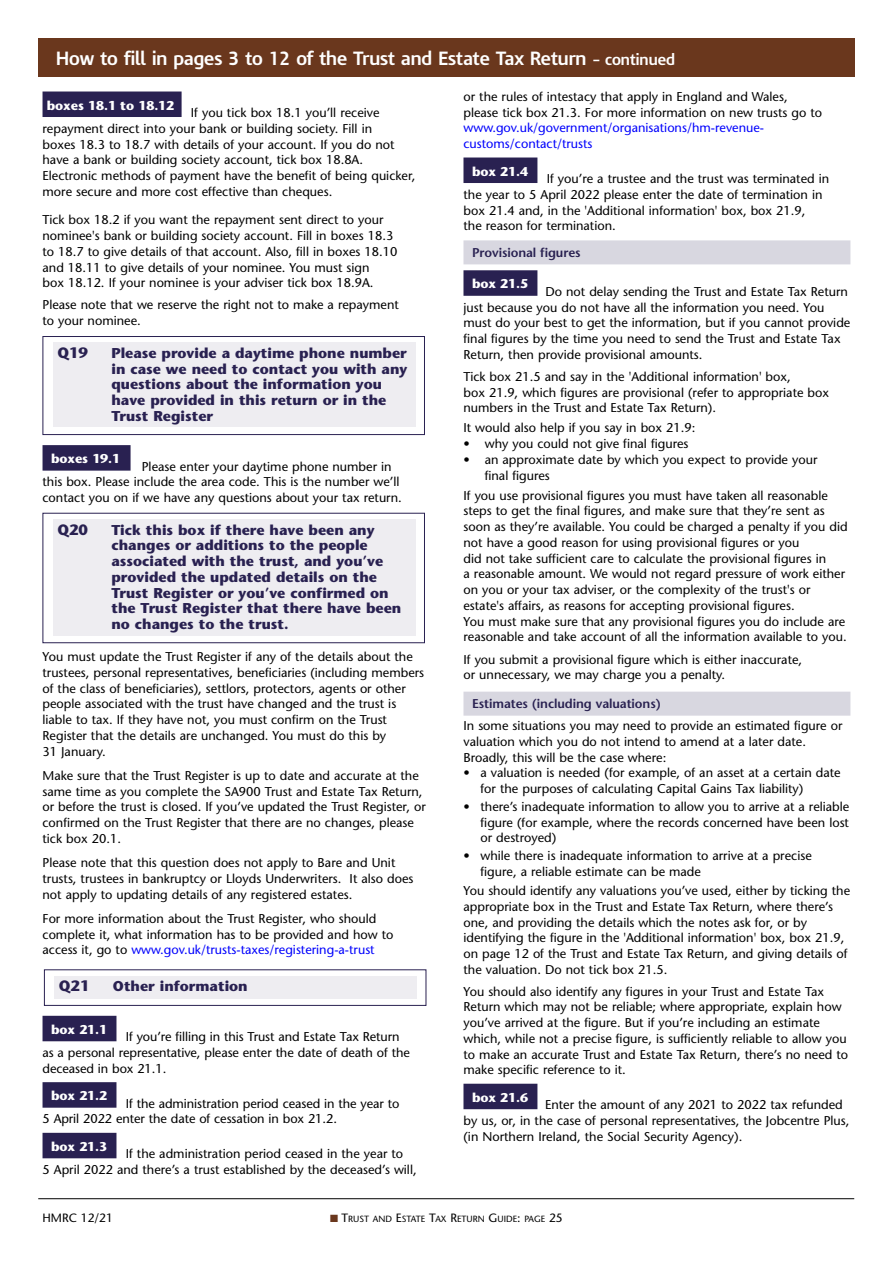
<style>
.page{position:relative;width:893px;height:1263px;background:#fff}
.page>*{position:absolute;margin:0;border:0;box-sizing:border-box;transform-origin:0 0}
.t1{font:700 18px "IR Modena";color:#fff}
.t2{font:700 15px "Stone Sans";color:#292151}
.t3{font:700 14.25px/15.8px "Stone Sans";color:#292151}
.t4{font:12.75px/15.8px "Stone Sans";color:#000}
.t5{font:12.75px/15.8px "Stone Sans";color:#0000fd}
.t6{font:700 12.75px "Stone Sans";letter-spacing:-.005em;color:#fff}
.t7{font:600 12.75px "Stone Sans";letter-spacing:-.005em;color:#292151}
.t8{font:12px "Stone Sans";color:#000}
.t9{font:9px "Stone Sans";color:#000}
.s1{font-size:15px}
.s2{color:#0000fd}
.s3{color:#6a371d}
.s4{font-size:12px}
</style>
<div class="page">
<div style="left:43px;top:92px;width:139px;height:25px;background:#292151"></div>
<div style="left:43px;top:445px;width:88px;height:26px;background:#292151"></div>
<div style="left:43px;top:1016px;width:73px;height:25px;background:#292151"></div>
<div style="left:43px;top:1082px;width:73px;height:26px;background:#292151"></div>
<div style="left:43px;top:1133px;width:73px;height:25px;background:#292151"></div>
<div style="left:44px;top:969px;width:382px;height:37px;border:1px solid #292151"></div>
<div style="left:55px;top:976px;width:362px;height:22px;background:#eeedf1"></div>
<div style="left:38px;top:38px;width:817px;height:38px;background:#6a371d"></div>
<hr style="left:38px;top:1198px;width:816px;height:1px;background:#000">
<div style="left:43px;top:513px;width:382px;height:130px;border:1px solid #292151"></div>
<div style="left:53px;top:519px;width:362px;height:117px;background:#eeedf1"></div>
<div style="left:43px;top:336px;width:382px;height:99px;border:1px solid #292151"></div>
<div style="left:53px;top:343px;width:362px;height:84px;background:#eeedf1"></div>
<div style="left:463px;top:158px;width:74px;height:25px;background:#292151"></div>
<div style="left:463px;top:240px;width:387px;height:24px;background:#d8d7e0"></div>
<div style="left:463px;top:270px;width:74px;height:26px;background:#292151"></div>
<div style="left:463px;top:692px;width:387px;height:24px;background:#d8d7e0"></div>
<div style="left:463px;top:1084px;width:74px;height:25px;background:#292151"></div>
<h1 class="t1" style="left:56px;top:51px;width:620px">How to fill in pages 3 to 12 of the Trust and Estate Tax Return <span class="s1">– continued</span></h1>
<p class="t6" style="left:47px;top:100px;width:129px">boxes 18.1 to 18.12</p>
<p class="t4" style="left:43px;top:106px;width:374px;text-indent:148px">If you tick box 18.1 you’ll receive repayment direct into your bank or building society. Fill in<br>boxes 18.3 to 18.7 with details of your account. If you do not have a bank or building society account, tick box 18.8A.<br>Electronic methods of payment have the benefit of being quicker, more secure and more cost effective than cheques.</p>
<p class="t4" style="left:43px;top:213px;width:356px">Tick box 18.2 if you want the repayment sent direct to your nominee's bank or building society account. Fill in boxes 18.3 to 18.7 to give details of that account. Also, fill in boxes 18.10 and 18.11 to give details of your nominee. You must sign<br>box 18.12. If your nominee is your adviser tick box 18.9A.</p>
<p class="t4" style="left:43px;top:298px;width:358px">Please note that we reserve the right not to make a repayment to your nominee.</p>
<p class="t2" style="left:57px;top:347px;width:32px">Q19</p>
<p class="t3" style="left:111px;top:347px;width:297px">Please provide a daytime phone number in case we need to contact you with any questions about the information you have provided in this return or in the<br>Trust Register</p>
<p class="t6" style="left:51px;top:454px;width:71px">boxes 19.1</p>
<p class="t4" style="left:43px;top:460px;width:361px;text-indent:99px">Please enter your daytime phone number in this box. Please include the area code. This is the number we’ll contact you on if we have any questions about your tax return.</p>
<p class="t2" style="left:57px;top:524px;width:32px">Q20</p>
<p class="t3" style="left:111px;top:523px;width:291px">Tick this box if there have been any changes or additions to the people associated with the trust, and you’ve provided the updated details on the Trust Register or you’ve confirmed on the Trust Register that there have been no changes to the trust.</p>
<p class="t4" style="left:43px;top:650px;width:383px">You must update the Trust Register if any of the details about the trustees, personal representatives, beneficiaries (including members of the class of beneficiaries), settlors, protectors, agents or other people associated with the trust have changed and the trust is liable to tax. If they have not, you must confirm on the Trust Register that the details are unchanged. You must do this by<br>31 January.</p>
<p class="t4" style="left:43px;top:769px;width:385px">Make sure that the Trust Register is up to date and accurate at the same time as you complete the SA900 Trust and Estate Tax Return, or before the trust is closed. If you’ve updated the Trust Register, or confirmed on the Trust Register that there are no changes, please tick box 20.1.</p>
<p class="t4" style="left:43px;top:856px;width:372px">Please note that this question does not apply to Bare and Unit trusts, trustees in bankruptcy or Lloyds Underwriters. It also does not apply to updating details of any registered estates.</p>
<p class="t4" style="left:43px;top:912px;width:352px">For more information about the Trust Register, who should complete it, what information has to be provided and how to access it, go to <span class="s2">www.gov.uk/trusts-taxes/registering-a-trust</span></p>
<p class="t2" style="left:59px;top:980px;width:32px">Q21</p>
<p class="t3" style="left:113px;top:980px;width:136px">Other information</p>
<p class="t6" style="left:51px;top:1024px;width:58px">box 21.1</p>
<p class="t4" style="left:43px;top:1030px;width:369px;text-indent:83px">If you’re filling in this Trust and Estate Tax Return as a personal representative, please enter the date of death of the deceased in box 21.1.</p>
<p class="t6" style="left:51px;top:1091px;width:58px">box 21.2</p>
<p class="t4" style="left:43px;top:1097px;width:358px;text-indent:83px">If the administration period ceased in the year to<br>5 April 2022 enter the date of cessation in box 21.2.</p>
<p class="t6" style="left:51px;top:1141px;width:58px">box 21.3</p>
<p class="t4" style="left:43px;top:1147px;width:376px;text-indent:83px">If the administration period ceased in the year to<br>5 April 2022 and there’s a trust established by the deceased’s will,</p>
<p class="t4" style="left:463px;top:90px;width:360px">or the rules of intestacy that apply in England and Wales, please tick box 21.3. For more information on new trusts go to</p>
<p class="t5" style="left:463px;top:121px;width:302px">www.gov.uk/government/organisations/hm-revenue&shy;customs/contact/trusts</p>
<p class="t6" style="left:472px;top:166px;width:58px">box 21.4</p>
<p class="t4" style="left:463px;top:172px;width:367px;text-indent:83px">If you’re a trustee and the trust was terminated in the year to 5 April 2022 please enter the date of termination in box 21.4 and, in the 'Additional information' box, box 21.9,<br>the reason for termination.</p>
<p class="t7" style="left:472px;top:247px;width:110px">Provisional figures</p>
<p class="t6" style="left:472px;top:279px;width:58px">box 21.5</p>
<p class="t4" style="left:463px;top:285px;width:388px;text-indent:82px">Do not delay sending the Trust and Estate Tax Return just because you do not have all the information you need. You must do your best to get the information, but if you cannot provide final figures by the time you need to send the Trust and Estate Tax Return, then provide provisional amounts.</p>
<p class="t4" style="left:463px;top:370px;width:367px">Tick box 21.5 and say in the 'Additional information' box,<br>box 21.9, which figures are provisional (refer to appropriate box numbers in the Trust and Estate Tax Return).</p>
<p class="t4" style="left:463px;top:421px;width:233px">It would also help if you say in box 21.9:</p>
<p class="t4" style="left:463px;top:437px;width:227px">• why you could not give final figures</p>
<p class="t4" style="left:485px;top:453px;width:334px;text-indent:-21px">• an approximate date by which you expect to provide your final figures</p>
<p class="t4" style="left:463px;top:489px;width:386px">If you use provisional figures you must have taken all reasonable steps to get the final figures, and make sure that they’re sent as soon as they’re available. You could be charged a penalty if you did not have a good reason for using provisional figures or you<br>did not take sufficient care to calculate the provisional figures in<br>a reasonable amount. We would not regard pressure of work either on you or your tax adviser, or the complexity of the trust's or estate's affairs, as reasons for accepting provisional figures.<br>You must make sure that any provisional figures you do include are reasonable and take account of all the information available to you.</p>
<p class="t4" style="left:463px;top:653px;width:340px">If you submit a provisional figure which is either inaccurate, or unnecessary, we may charge you a penalty.</p>
<p class="t7" style="left:472px;top:698px;width:190px">Estimates (including valuations)</p>
<p class="t4" style="left:463px;top:719px;width:381px">In some situations you may need to provide an estimated figure or valuation which you do not intend to amend at a later date.<br>Broadly, this will be the case where:</p>
<p class="t4" style="left:480px;top:766px;width:362px;text-indent:-17px">• a valuation is needed (for example, of an asset at a certain date for the purposes of calculating Capital Gains Tax liability)</p>
<p class="t4" style="left:480px;top:800px;width:370px;text-align:justify;text-indent:-17px">• there’s inadequate information to allow you to arrive at a reliable figure (for example, where the records concerned have been lost or destroyed)</p>
<p class="t4" style="left:480px;top:849px;width:333px;text-indent:-17px">• while there is inadequate information to arrive at a precise figure, a reliable estimate can be made</p>
<p class="t4" style="left:463px;top:884px;width:388px">You should identify any valuations you’ve used, either by ticking the appropriate box in the Trust and Estate Tax Return, where there’s one, and providing the details which the notes ask for, or by identifying the figure in the 'Additional information' box, box 21.9, on page 12 of the Trust and Estate Tax Return, and giving details of the valuation. Do not tick box 21.5.</p>
<p class="t4" style="left:463px;top:984px;width:386px">You should also identify any figures in your Trust and Estate Tax Return which may not be reliable; where appropriate, explain how you’ve arrived at the figure. But if you’re including an estimate which, while not a precise figure, is sufficiently reliable to allow you to make an accurate Trust and Estate Tax Return, there’s no need to make specific reference to it.</p>
<p class="t6" style="left:472px;top:1092px;width:58px">box 21.6</p>
<p class="t4" style="left:463px;top:1098px;width:387px;text-indent:82px">Enter the amount of any 2021 to 2022 tax refunded by us, or, in the case of personal representatives, the Jobcentre Plus, (in Northern Ireland, the Social Security Agency).</p>
<p class="t8" style="left:43px;top:1213px;width:72px">HMRC 12/21</p>
<p class="t9" style="left:330px;top:1216px;width:234px"><span class="s3">■</span> <span class="s4">T</span>RUST AND <span class="s4">E</span>STATE <span class="s4">T</span>AX <span class="s4">R</span>ETURN <span class="s4">G</span>UIDE<span class="s4">:</span> PAGE <span class="s4">25</span></p>
</div>
